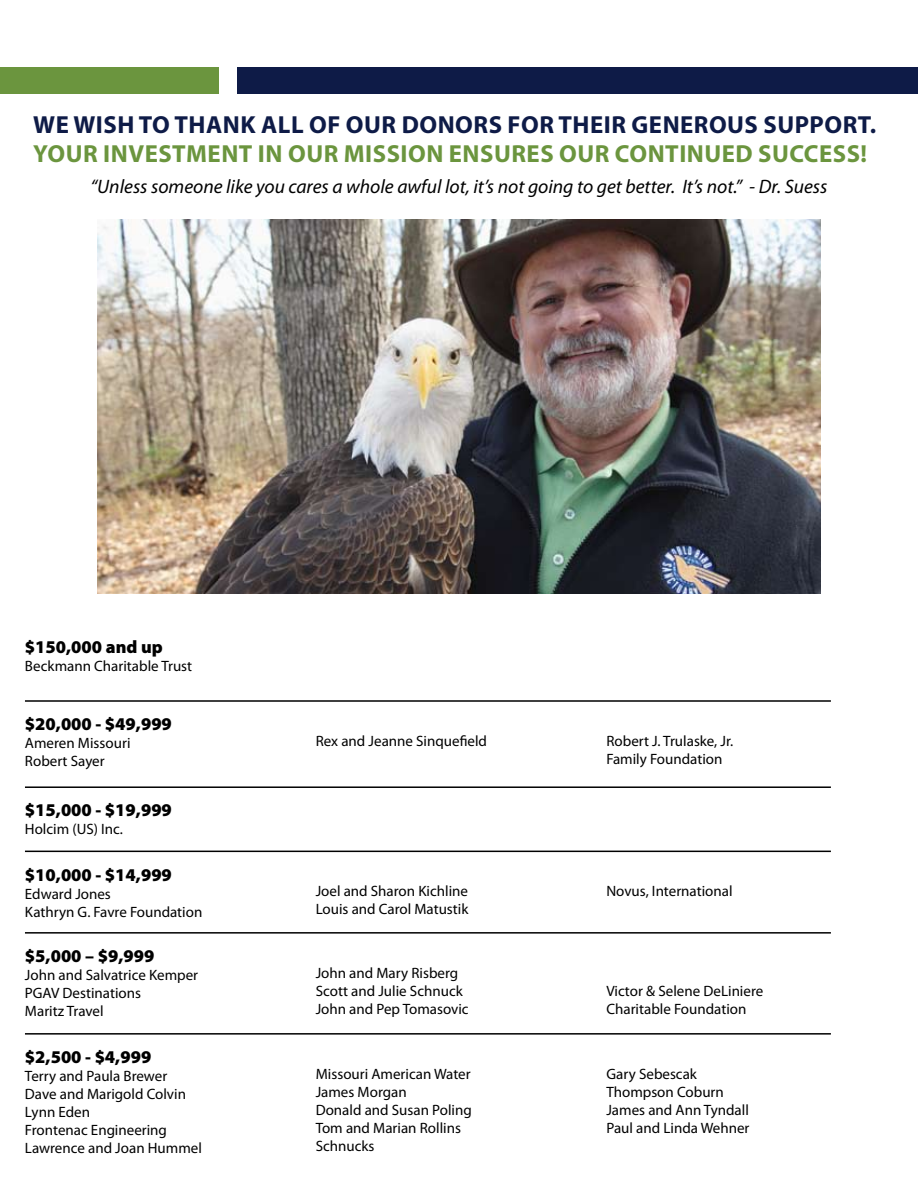
<style>
.page{position:relative;width:918px;height:1188px;background:#fff}
.page>*{position:absolute;margin:0;border:0;box-sizing:border-box;transform-origin:0 0}
.t1{font:700 24.75px "Myriad Pro";letter-spacing:.02em;color:#6b953e}
.t2{font:700 24.75px "Myriad Pro";letter-spacing:.02em;color:#0e1b47}
.t3{font:italic 19.5px "Myriad Pro";color:#000}
.t4{font:900 18px "Myriad Pro";color:#000}
.t5{font:15px/18px "Myriad Pro";color:#000}
</style>
<div class="page">
<img style="left:97px;top:220px;width:724px;height:373px">
<div style="left:237px;top:68px;width:681px;height:26px;background:#0e1b47"></div>
<div style="left:0;top:68px;width:219px;height:26px;background:#6b953e"></div>
<hr style="left:25px;top:700px;width:806px;height:2px;background:#000">
<hr style="left:25px;top:786px;width:806px;height:2px;background:#000">
<hr style="left:25px;top:851px;width:806px;height:1px;background:#000">
<hr style="left:25px;top:932px;width:806px;height:2px;background:#000">
<hr style="left:25px;top:1033px;width:806px;height:2px;background:#000">
<h1 class="t2" style="left:33px;top:108px;width:243px">WE WISH TO THANK ALL</h1>
<h1 class="t2" style="left:309px;top:108px;width:55px">OF OUR</h1>
<h1 class="t2" style="left:402px;top:108px;width:36px">DONOR</h1>
<h1 class="t2" style="left:489px;top:108px;width:177px">S FOR THEIR GENEROU</h1>
<h1 class="t2" style="left:745px;top:108px;width:50px">S SUPPORT</h1>
<h1 class="t2" style="left:870px;top:108px;width:8px">.</h1>
<h1 class="t1" style="left:33px;top:138px;width:17px">YOUR</h1>
<h1 class="t1" style="left:103px;top:138px;width:120px">INVESTMENT</h1>
<h1 class="t1" style="left:258px;top:138px;width:48px">IN OUR</h1>
<h1 class="t1" style="left:344px;top:138px;width:166px">MISSION ENSURE</h1>
<h1 class="t1" style="left:540px;top:138px;width:37px">S OUR</h1>
<h1 class="t1" style="left:615px;top:138px;width:32px">CONT</h1>
<h1 class="t1" style="left:679px;top:138px;width:24px">INUE</h1>
<h1 class="t1" style="left:736px;top:138px;width:133px">D SUCCESS!</h1>
<h2 class="t3" style="left:91px;top:174px;width:738px">“Unless someone like you cares a whole awful lot, it’s not going to get better. It’s not.” - Dr. Suess</h2>
<p class="t4" style="left:25px;top:637px;width:139px">$150,000 and up</p>
<p class="t5" style="left:25px;top:657px;width:169px">Beckmann Charitable Trust</p>
<p class="t4" style="left:25px;top:714px;width:148px">$20,000 - $49,999</p>
<p class="t5" style="left:25px;top:734px;width:107px">Ameren Missouri<br>Robert Sayer</p>
<p class="t5" style="left:316px;top:732px;width:173px">Rex and Jeanne Sinquefield</p>
<p class="t5" style="left:606px;top:732px;width:128px">Robert J. Trulaske, Jr.<br>Family Foundation</p>
<p class="t4" style="left:25px;top:800px;width:148px">$15,000 - $19,999</p>
<p class="t5" style="left:25px;top:820px;width:100px">Holcim (US) Inc.</p>
<p class="t4" style="left:25px;top:864px;width:148px">$10,000 - $14,999</p>
<p class="t5" style="left:25px;top:884px;width:179px">Edward Jones<br>Kathryn G. Favre Foundation</p>
<p class="t5" style="left:316px;top:882px;width:154px">Joel and Sharon Kichline<br>Louis and Carol Matustik</p>
<p class="t5" style="left:606px;top:882px;width:128px">Novus, International</p>
<p class="t4" style="left:25px;top:946px;width:131px">$5,000 – $9,999</p>
<p class="t5" style="left:25px;top:966px;width:175px">John and Salvatrice Kemper<br>PGAV Destinations<br>Maritz Travel</p>
<p class="t5" style="left:316px;top:964px;width:154px">John and Mary Risberg<br>Scott and Julie Schnuck<br>John and Pep Tomasovic</p>
<p class="t5" style="left:606px;top:982px;width:158px">Victor &amp; Selene DeLiniere<br>Charitable Foundation</p>
<p class="t4" style="left:25px;top:1047px;width:128px">$2,500 - $4,999</p>
<p class="t5" style="left:25px;top:1067px;width:178px">Terry and Paula Brewer<br>Dave and Marigold Colvin<br>Lynn Eden<br>Frontenac Engineering<br>Lawrence and Joan Hummel</p>
<p class="t5" style="left:316px;top:1065px;width:158px">Missouri American Water<br>James Morgan<br>Donald and Susan Poling<br>Tom and Marian Rollins<br>Schnucks</p>
<p class="t5" style="left:606px;top:1065px;width:145px">Gary Sebescak<br>Thompson Coburn<br>James and Ann Tyndall<br>Paul and Linda Wehner</p>
</div>
